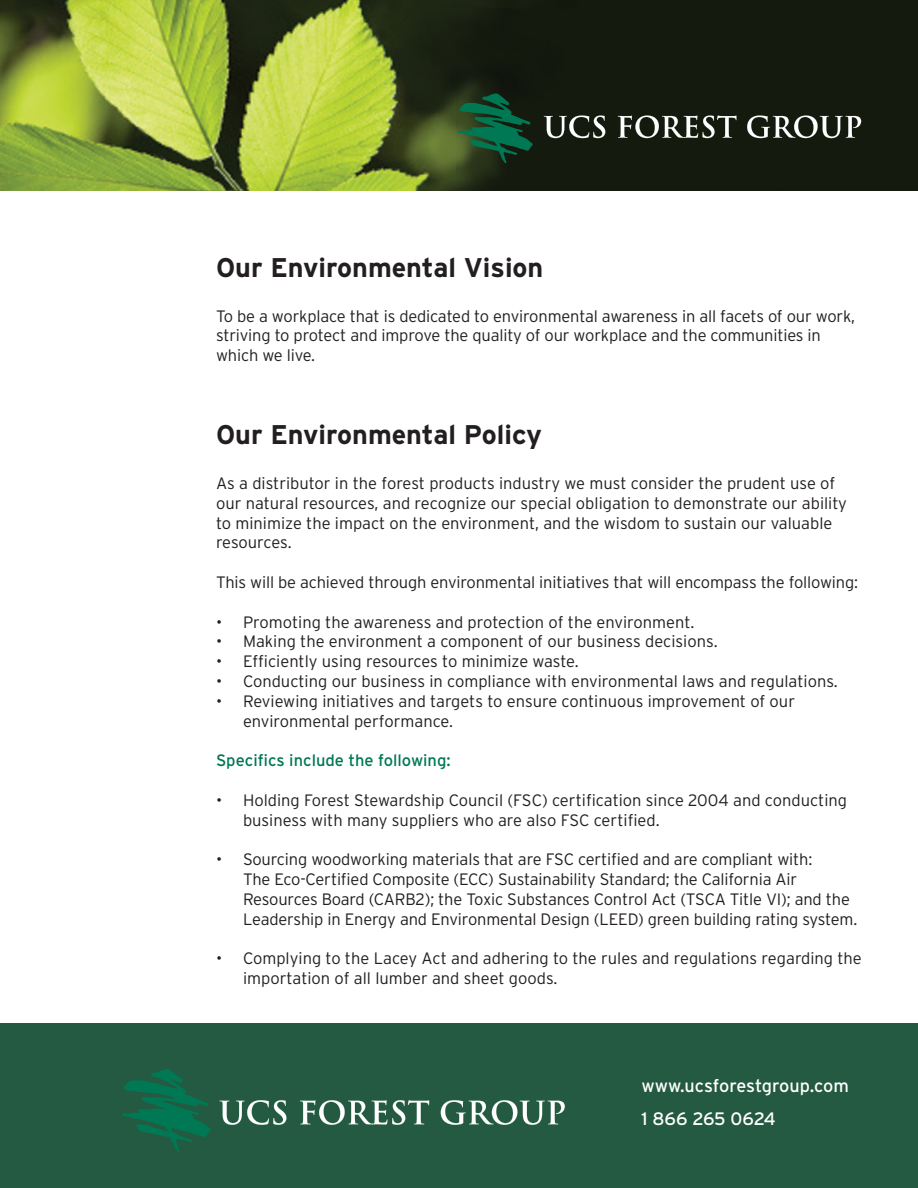
<style>
.page{position:relative;width:918px;height:1188px;background:#fff}
.page>*{position:absolute;margin:0;border:0;box-sizing:border-box;transform-origin:0 0}
.t1{font:700 27px "Interstate";color:#231f20}
.t2{font:18px "Interstate";letter-spacing:-.005em;color:#fff}
.t3{font:300 16.5px/19.8px "Interstate";letter-spacing:-.01em;color:#231f20}
.t4{font:16.5px "Interstate";color:#007854}
</style>
<div class="page">
<img style="left:0;top:0;width:918px;height:190px">
<div style="left:0;top:1024px;width:918px;height:164px;background:#235a41"></div>
<svg style="left:219px;top:1100px;width:67px;height:25px"></svg>
<svg style="left:300px;top:1100px;width:129px;height:25px"></svg>
<svg style="left:441px;top:1100px;width:124px;height:25px"></svg>
<svg style="left:122px;top:1069px;width:89px;height:83px"></svg>
<svg style="left:544px;top:116px;width:61px;height:22px"></svg>
<svg style="left:618px;top:116px;width:119px;height:22px"></svg>
<svg style="left:747px;top:116px;width:114px;height:22px"></svg>
<svg style="left:458px;top:93px;width:75px;height:70px;background:#164b2f"></svg>
<p class="t1" style="left:216px;top:252px;width:329px">Our Environmental Vision</p>
<p class="t3" style="left:216px;top:306px;width:641px">To be a workplace that is dedicated to environmental awareness in all facets of our work, striving to protect and improve the quality of our workplace and the communities in which we live.</p>
<p class="t1" style="left:216px;top:419px;width:328px">Our Environmental Policy</p>
<p class="t3" style="left:216px;top:473px;width:633px">As a distributor in the forest products industry we must consider the prudent use of our natural resources, and recognize our special obligation to demonstrate our ability to minimize the impact on the environment, and the wisdom to sustain our valuable resources.</p>
<p class="t3" style="left:216px;top:572px;width:644px">This will be achieved through environmental initiatives that will encompass the following:</p>
<p class="t3" style="left:216px;top:612px;width:480px">• Promoting the awareness and protection of the environment.</p>
<p class="t3" style="left:216px;top:632px;width:503px">• Making the environment a component of our business decisions.</p>
<p class="t3" style="left:216px;top:651px;width:364px">• Efficiently using resources to minimize waste.</p>
<p class="t3" style="left:216px;top:671px;width:623px">• Conducting our business in compliance with environmental laws and regulations.</p>
<p class="t3" style="left:243px;top:691px;width:554px;text-indent:-27px">• Reviewing initiatives and targets to ensure continuous improvement of our environmental performance.</p>
<p class="t4" style="left:216px;top:751px;width:236px">Specifics include the following:</p>
<p class="t3" style="left:243px;top:790px;width:606px;text-indent:-27px">• Holding Forest Stewardship Council (FSC) certification since 2004 and conducting business with many suppliers who are also FSC certified.</p>
<p class="t3" style="left:243px;top:849px;width:616px;text-indent:-27px">• Sourcing woodworking materials that are FSC certified and are compliant with:<br>The Eco-Certified Composite (ECC) Sustainability Standard; the California Air Resources Board (CARB2); the Toxic Substances Control Act (TSCA Title VI); and the Leadership in Energy and Environmental Design (LEED) green building rating system.</p>
<p class="t3" style="left:243px;top:948px;width:620px;text-indent:-27px">• Complying to the Lacey Act and adhering to the rules and regulations regarding the importation of all lumber and sheet goods.</p>
<p class="t2" style="left:642px;top:1076px;width:209px">www.ucsforestgroup.com</p>
<p class="t2" style="left:642px;top:1108px;width:136px">1 866 265 0624</p>
</div>
